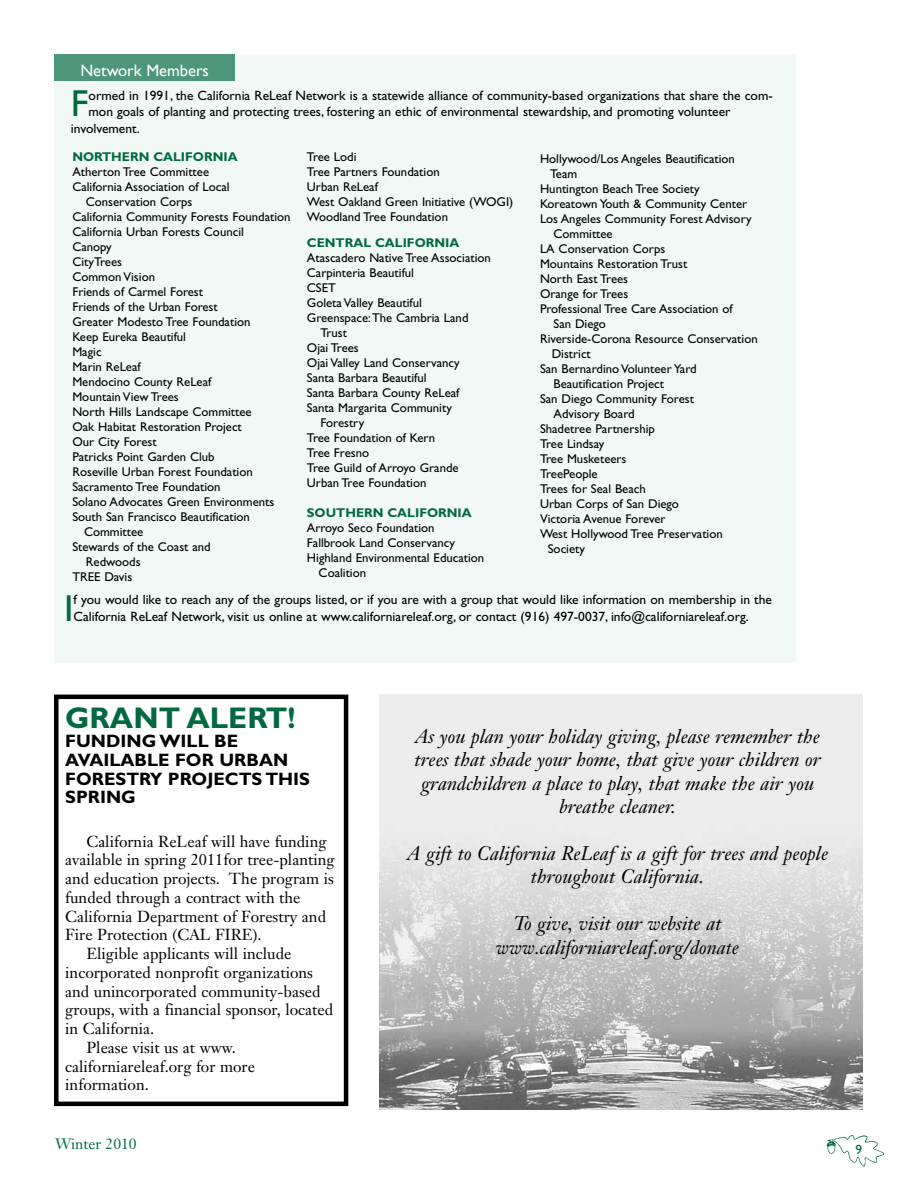
<style>
.page{position:relative;width:918px;height:1188px;background:#fff}
.page>*{position:absolute;margin:0;border:0;box-sizing:border-box;transform-origin:0 0}
.t1{font:37.65px "Gill Sans";color:#006940}
.t2{font:700 30px "Gill Sans";color:#006940}
.t3{font:italic 19.5px/23.4px "Janson Text";color:#000;text-align:center}
.t4{font:700 18px/18.8px "Gill Sans";color:#000}
.t5{font:16.5px "Gill Sans";color:#fff}
.t6{font:15.75px "Janson Text";color:#000}
.t7{font:15px "Janson Text";color:#006940}
.t8{font:13.5px/16.5px "Gill Sans";color:#000}
.t9{font:13.5px "Gill Sans";color:#006940}
.t10{font:12.75px/15px "Gill Sans";color:#000}
.t11{font:700 12.75px "Gill Sans";color:#006940}
</style>
<div class="page">
<img style="left:826px;top:1135px;width:58px;height:32px">
<div style="left:54px;top:56px;width:741px;height:607px;background:#f2f8f5"></div>
<div style="left:55px;top:54px;width:180px;height:26px;background:#4d9679"></div>
<div style="left:54px;top:695px;width:294px;height:411px;border:4px solid #000"></div>
<img style="left:380px;top:695px;width:482px;height:415px">
<p class="t5" style="left:80px;top:61px;width:130px">Network Members</p>
<h1 class="t1" style="left:71px;top:82px;width:19px">F</h1>
<p class="t8" style="left:89px;top:87px;width:686px">ormed in 1991, the California ReLeaf Network is a statewide alliance of community-based organizations that share the com-</p>
<p class="t8" style="left:89px;top:104px;width:643px">mon goals of planting and protecting trees, fostering an ethic of environmental stewardship, and promoting volunteer</p>
<p class="t8" style="left:71px;top:120px;width:70px">involvement.</p>
<p class="t11" style="left:72px;top:149px;width:32px">NORTHERN</p>
<p class="t11" style="left:153px;top:149px;width:19px">CALIF</p>
<p class="t11" style="left:193px;top:149px;width:21px">ORNIA</p>
<p class="t10" style="left:72px;top:164px;width:138px">Atherton Tree Committee</p>
<p class="t10" style="left:72px;top:179px;width:159px">California Association of Local</p>
<p class="t10" style="left:86px;top:194px;width:108px">Conservation Corps</p>
<p class="t10" style="left:72px;top:209px;width:220px">California Community Forests Foundation</p>
<p class="t10" style="left:72px;top:224px;width:173px">California Urban Forests Council</p>
<p class="t10" style="left:72px;top:239px;width:41px">Canopy</p>
<p class="t10" style="left:72px;top:254px;width:51px">CityTrees</p>
<p class="t10" style="left:72px;top:269px;width:84px">Common Vision</p>
<p class="t10" style="left:72px;top:284px;width:132px">Friends of Carmel Forest</p>
<p class="t10" style="left:72px;top:299px;width:147px">Friends of the Urban Forest</p>
<p class="t10" style="left:72px;top:314px;width:180px">Greater Modesto Tree Foundation</p>
<p class="t10" style="left:72px;top:329px;width:115px">Keep Eureka Beautiful</p>
<p class="t10" style="left:72px;top:344px;width:31px">Magic</p>
<p class="t10" style="left:72px;top:359px;width:70px">Marin ReLeaf</p>
<p class="t10" style="left:72px;top:374px;width:141px">Mendocino County ReLeaf</p>
<p class="t10" style="left:72px;top:389px;width:108px">Mountain View Trees</p>
<p class="t10" style="left:72px;top:404px;width:181px">North Hills Landscape Committee</p>
<p class="t10" style="left:72px;top:419px;width:171px">Oak Habitat Restoration Project</p>
<p class="t10" style="left:72px;top:434px;width:86px">Our City Forest</p>
<p class="t10" style="left:72px;top:449px;width:144px">Patricks Point Garden Club</p>
<p class="t10" style="left:72px;top:464px;width:182px">Roseville Urban Forest Foundation</p>
<p class="t10" style="left:72px;top:479px;width:150px">Sacramento Tree Foundation</p>
<p class="t10" style="left:72px;top:494px;width:203px">Solano Advocates Green Environments</p>
<p class="t10" style="left:72px;top:509px;width:179px">South San Francisco Beautification</p>
<p class="t10" style="left:84px;top:524px;width:61px">Committee</p>
<p class="t10" style="left:72px;top:539px;width:140px">Stewards of the Coast and</p>
<p class="t10" style="left:86px;top:554px;width:56px">Redwoods</p>
<p class="t10" style="left:72px;top:569px;width:61px">TREE Davis</p>
<p class="t10" style="left:307px;top:149px;width:208px">Tree Lodi<br>Tree Partners Foundation<br>Urban ReLeaf<br>West Oakland Green Initiative (WOGI)<br>Woodland Tree Foundation</p>
<p class="t11" style="left:307px;top:235px;width:20px">CENTRAL</p>
<p class="t11" style="left:375px;top:235px;width:19px">CALIF</p>
<p class="t11" style="left:415px;top:235px;width:21px">ORNIA</p>
<p class="t10" style="left:307px;top:250px;width:185px">Atascadero Native Tree Association</p>
<p class="t10" style="left:307px;top:265px;width:109px">Carpinteria Beautiful</p>
<p class="t10" style="left:307px;top:280px;width:30px">CSET</p>
<p class="t10" style="left:307px;top:295px;width:116px">Goleta Valley Beautiful</p>
<p class="t10" style="left:307px;top:310px;width:163px">Greenspace: The Cambria Land</p>
<p class="t10" style="left:320px;top:325px;width:28px">Trust</p>
<p class="t10" style="left:307px;top:340px;width:53px">Ojai Trees</p>
<p class="t10" style="left:307px;top:355px;width:154px">Ojai Valley Land Conservancy</p>
<p class="t10" style="left:307px;top:370px;width:121px">Santa Barbara Beautiful</p>
<p class="t10" style="left:307px;top:385px;width:154px">Santa Barbara County ReLeaf</p>
<p class="t10" style="left:307px;top:400px;width:146px">Santa Margarita Community</p>
<p class="t10" style="left:320px;top:415px;width:45px">Forestry</p>
<p class="t10" style="left:307px;top:430px;width:130px">Tree Foundation of Kern</p>
<p class="t10" style="left:307px;top:445px;width:64px">Tree Fresno</p>
<p class="t10" style="left:307px;top:460px;width:153px">Tree Guild of Arroyo Grande</p>
<p class="t10" style="left:307px;top:475px;width:121px">Urban Tree Foundation</p>
<p class="t11" style="left:307px;top:505px;width:30px">SOUTHERN</p>
<p class="t11" style="left:387px;top:505px;width:19px">CALIF</p>
<p class="t11" style="left:427px;top:505px;width:21px">ORNIA</p>
<p class="t10" style="left:307px;top:520px;width:129px">Arroyo Seco Foundation</p>
<p class="t10" style="left:307px;top:535px;width:150px">Fallbrook Land Conservancy</p>
<p class="t10" style="left:307px;top:550px;width:179px">Highland Environmental Education</p>
<p class="t10" style="left:319px;top:565px;width:49px">Coalition</p>
<p class="t10" style="left:540px;top:151px;width:197px">Hollywood/Los Angeles Beautification</p>
<p class="t10" style="left:550px;top:166px;width:29px">Team</p>
<p class="t10" style="left:540px;top:181px;width:161px">Huntington Beach Tree Society</p>
<p class="t10" style="left:540px;top:196px;width:209px">Koreatown Youth &amp; Community Center</p>
<p class="t10" style="left:540px;top:211px;width:213px">Los Angeles Community Forest Advisory</p>
<p class="t10" style="left:554px;top:226px;width:61px">Committee</p>
<p class="t10" style="left:540px;top:241px;width:127px">LA Conservation Corps</p>
<p class="t10" style="left:540px;top:256px;width:149px">Mountains Restoration Trust</p>
<p class="t10" style="left:540px;top:271px;width:90px">North East Trees</p>
<p class="t10" style="left:540px;top:286px;width:90px">Orange for Trees</p>
<p class="t10" style="left:540px;top:301px;width:194px">Professional Tree Care Association of</p>
<p class="t10" style="left:554px;top:316px;width:54px">San Diego</p>
<p class="t10" style="left:540px;top:331px;width:219px">Riverside-Corona Resource Conservation</p>
<p class="t10" style="left:552px;top:346px;width:41px">District</p>
<p class="t10" style="left:540px;top:361px;width:158px">San Bernardino Volunteer Yard</p>
<p class="t10" style="left:554px;top:376px;width:112px">Beautification Project</p>
<p class="t10" style="left:540px;top:391px;width:156px">San Diego Community Forest</p>
<p class="t10" style="left:554px;top:406px;width:83px">Advisory Board</p>
<p class="t10" style="left:540px;top:421px;width:116px">Shadetree Partnership</p>
<p class="t10" style="left:540px;top:436px;width:66px">Tree Lindsay</p>
<p class="t10" style="left:540px;top:451px;width:88px">Tree Musketeers</p>
<p class="t10" style="left:540px;top:466px;width:59px">TreePeople</p>
<p class="t10" style="left:540px;top:481px;width:107px">Trees for Seal Beach</p>
<p class="t10" style="left:540px;top:496px;width:140px">Urban Corps of San Diego</p>
<p class="t10" style="left:540px;top:511px;width:127px">Victoria Avenue Forever</p>
<p class="t10" style="left:540px;top:526px;width:184px">West Hollywood Tree Preservation</p>
<p class="t10" style="left:548px;top:541px;width:39px">Society</p>
<h1 class="t1" style="left:64px;top:586px;width:11px">I</h1>
<p class="t8" style="left:74px;top:591px;width:700px">f you would like to reach any of the groups listed, or if you are with a group that would like information on membership in the<br>California ReLeaf Network, visit us online at www.californiareleaf.org, or contact (916) 497-0037, info@californiareleaf.org.</p>
<h2 class="t2" style="left:65px;top:700px;width:232px">GRANT ALERT!</h2>
<h3 class="t4" style="left:65px;top:732px;width:246px">FUNDING WILL BE<br>AVAILABLE FOR URBAN<br>FORESTRY PROJECTS THIS<br>SPRING</h3>
<p class="t6" style="left:86px;top:831px;width:242px">California ReLeaf will have funding</p>
<p class="t6" style="left:65px;top:850px;width:271px">available in spring 2011for tree-planting</p>
<p class="t6" style="left:65px;top:869px;width:270px">and education projects. The program is</p>
<p class="t6" style="left:65px;top:887px;width:237px">funded through a contract with the</p>
<p class="t6" style="left:65px;top:906px;width:262px">California Department of Forestry and</p>
<p class="t6" style="left:65px;top:925px;width:198px">Fire Protection (CAL FIRE).</p>
<p class="t6" style="left:86px;top:944px;width:207px">Eligible applicants will include</p>
<p class="t6" style="left:65px;top:962px;width:249px">incorporated nonprofit organizations</p>
<p class="t6" style="left:65px;top:981px;width:257px">and unincorporated community-based</p>
<p class="t6" style="left:65px;top:1000px;width:269px">groups, with a financial sponsor, located</p>
<p class="t6" style="left:65px;top:1019px;width:91px">in California.</p>
<p class="t6" style="left:86px;top:1037px;width:151px">Please visit us at www.</p>
<p class="t6" style="left:65px;top:1056px;width:191px">californiareleaf.org for more</p>
<p class="t6" style="left:65px;top:1075px;width:85px">information.</p>
<p class="t7" style="left:55px;top:1134px;width:83px">Winter 2010</p>
<h3 class="t3" style="left:415px;top:725px;width:407px">As you plan your holiday giving, please remember the trees that shade your home, that give your children or grandchildren a place to play, that make the air you breathe cleaner.</h3>
<h3 class="t3" style="left:407px;top:842px;width:423px">A gift to California ReLeaf is a gift for trees and people throughout California.</h3>
<h3 class="t3" style="left:496px;top:912px;width:245px">To give, visit our website at www.californiareleaf.org/donate</h3>
<p class="t9" style="left:856px;top:1142px;width:8px">9</p>
</div>
